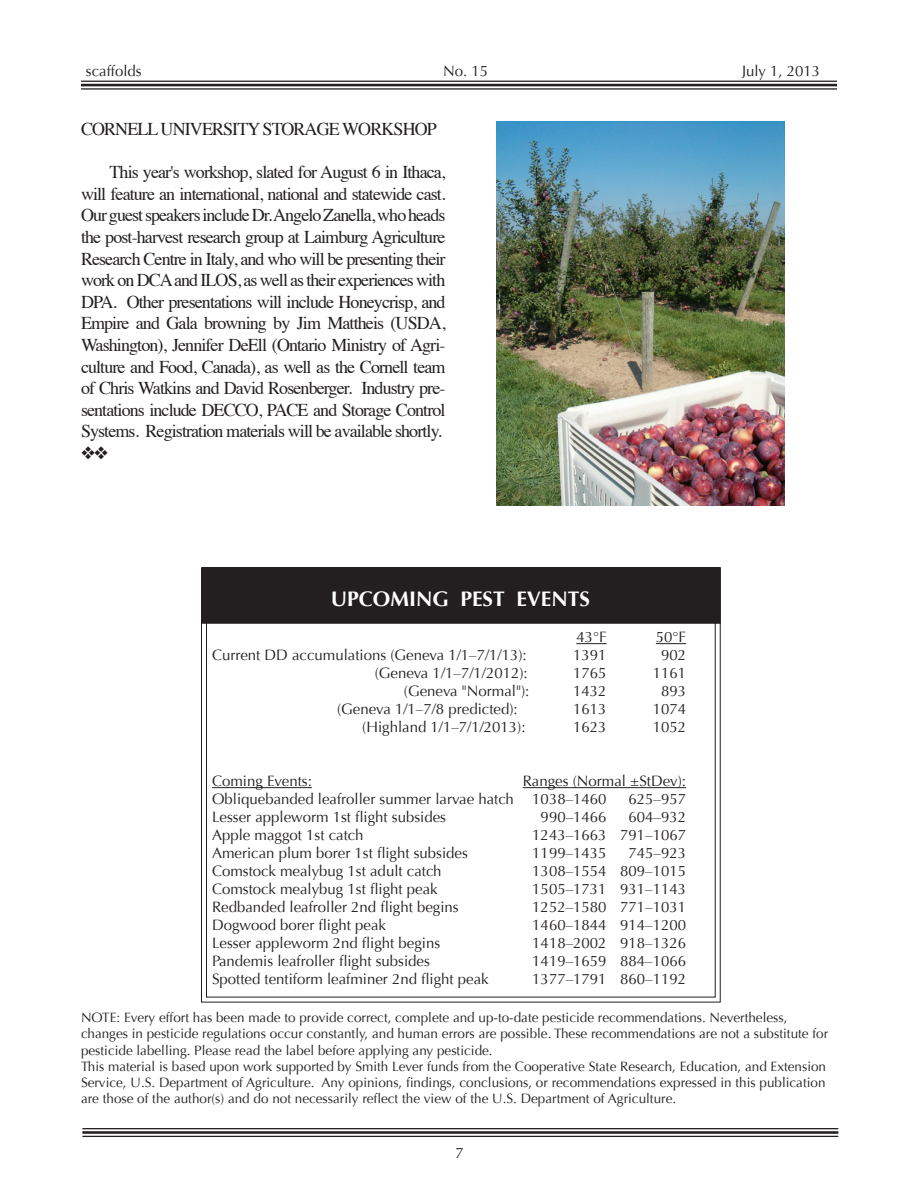
<style>
.page{position:relative;width:918px;height:1188px;background:#fff}
.page>*{position:absolute;margin:0;border:0;box-sizing:border-box;transform-origin:0 0}
.t1{font:700 21px "Optima";color:#fff}
.Scaf_Body_Text{font:18px/21.6px "Times";letter-spacing:-.05em;color:#231f20;text-align:justify}
.t2{font:15px "Optima";color:#231f20}
.t3{font:13.5px/16.2px "Optima";color:#231f20}
</style>
<div class="page">
<hr style="left:81px;top:81px;width:756px;height:1px;background:#231f20">
<hr style="left:81px;top:84px;width:756px;height:2px;background:#231f20">
<hr style="left:81px;top:88px;width:756px;height:2px;background:#231f20">
<hr style="left:82px;top:1128px;width:756px;height:1px;background:#231f20">
<hr style="left:82px;top:1131px;width:756px;height:3px;background:#231f20">
<hr style="left:82px;top:1136px;width:756px;height:1px;background:#231f20">
<svg style="left:201px;top:624px;width:520px;height:379px"></svg>
<div style="left:203px;top:568px;width:516px;height:54px;background:#231f20"></div>
<div style="left:201px;top:567px;width:520px;height:57px;border:3px solid #231f20"></div>
<hr style="left:576px;top:643px;width:31px;height:1px;background:#231f20">
<hr style="left:656px;top:643px;width:30px;height:1px;background:#231f20">
<hr style="left:212px;top:787px;width:100px;height:1px;background:#231f20">
<hr style="left:523px;top:787px;width:163px;height:1px;background:#231f20">
<img style="left:496px;top:122px;width:288px;height:384px">
<p class="t2" style="left:86px;top:63px;width:57px">scaffolds</p>
<p class="t2" style="left:443px;top:63px;width:47px">No. 15</p>
<p class="t2" style="left:742px;top:63px;width:80px">July 1, 2013</p>
<p class="Scaf_Body_Text" style="left:81px;top:117px;width:357px">CORNELL UNIVERSITY STORAGE WORKSHOP</p>
<p class="Scaf_Body_Text" style="left:81px;top:160px;width:366px;text-indent:28px">This year's workshop, slated for August 6 in Ithaca, will feature an international, national and statewide cast.<br>Our guest speakers include Dr. Angelo Zanella, who heads the post-harvest research group at Laimburg Agriculture Research Centre in Italy, and who will be presenting their work on DCA and ILOS, as well as their experiences with DPA. Other presentations will include Honeycrisp, and Empire and Gala browning by Jim Mattheis (USDA, Washington), Jennifer DeEll (Ontario Ministry of Agri&shy;culture and Food, Canada), as well as the Cornell team of Chris Watkins and David Rosenberger. Industry pre&shy;sentations include DECCO, PACE and Storage Control Systems. Registration materials will be available shortly.</p>
<p class="t1" style="left:331px;top:587px;width:261px">UPCOMING PEST EVENTS</p>
<p class="t2" style="left:576px;top:628px;width:32px">43°F</p>
<p class="t2" style="left:656px;top:628px;width:32px">50°F</p>
<p class="t2" style="left:212px;top:646px;width:316px">Current DD accumulations (Geneva 1/1–7/1/13):</p>
<p class="t2" style="left:573px;top:646px;width:35px">1391</p>
<p class="t2" style="left:661px;top:646px;width:27px">902</p>
<p class="t2" style="left:375px;top:664px;width:155px">(Geneva 1/1–7/1/2012):</p>
<p class="t2" style="left:573px;top:664px;width:35px">1765</p>
<p class="t2" style="left:653px;top:664px;width:35px">1161</p>
<p class="t2" style="left:404px;top:682px;width:127px">(Geneva "Normal"):</p>
<p class="t2" style="left:573px;top:682px;width:35px">1432</p>
<p class="t2" style="left:661px;top:682px;width:27px">893</p>
<p class="t2" style="left:337px;top:700px;width:182px">(Geneva 1/1–7/8 predicted):</p>
<p class="t2" style="left:573px;top:700px;width:35px">1613</p>
<p class="t2" style="left:653px;top:700px;width:35px">1074</p>
<p class="t2" style="left:362px;top:718px;width:165px">(Highland 1/1–7/1/2013):</p>
<p class="t2" style="left:573px;top:718px;width:35px">1623</p>
<p class="t2" style="left:653px;top:718px;width:35px">1052</p>
<p class="t2" style="left:212px;top:772px;width:101px">Coming Events:</p>
<p class="t2" style="left:523px;top:772px;width:165px">Ranges (Normal ±StDev):</p>
<p class="t2" style="left:212px;top:790px;width:396px">Obliquebanded leafroller summer larvae hatch 1038–1460</p>
<p class="t2" style="left:629px;top:790px;width:59px">625–957</p>
<p class="t2" style="left:212px;top:808px;width:236px">Lesser appleworm 1st flight subsides</p>
<p class="t2" style="left:541px;top:808px;width:67px">990–1466</p>
<p class="t2" style="left:629px;top:808px;width:59px">604–932</p>
<p class="t2" style="left:212px;top:826px;width:153px">Apple maggot 1st catch</p>
<p class="t2" style="left:532px;top:826px;width:155px">1243–1663 791–1067</p>
<p class="t2" style="left:212px;top:844px;width:257px">American plum borer 1st flight subsides</p>
<p class="t2" style="left:532px;top:844px;width:76px">1199–1435</p>
<p class="t2" style="left:629px;top:844px;width:59px">745–923</p>
<p class="t2" style="left:212px;top:862px;width:231px">Comstock mealybug 1st adult catch</p>
<p class="t2" style="left:532px;top:862px;width:155px">1308–1554 809–1015</p>
<p class="t2" style="left:212px;top:880px;width:227px">Comstock mealybug 1st flight peak</p>
<p class="t2" style="left:532px;top:880px;width:155px">1505–1731 931–1143</p>
<p class="t2" style="left:212px;top:898px;width:248px">Redbanded leafroller 2nd flight begins</p>
<p class="t2" style="left:532px;top:898px;width:155px">1252–1580 771–1031</p>
<p class="t2" style="left:212px;top:916px;width:176px">Dogwood borer flight peak</p>
<p class="t2" style="left:532px;top:916px;width:155px">1460–1844 914–1200</p>
<p class="t2" style="left:212px;top:934px;width:230px">Lesser appleworm 2nd flight begins</p>
<p class="t2" style="left:532px;top:934px;width:155px">1418–2002 918–1326</p>
<p class="t2" style="left:212px;top:952px;width:219px">Pandemis leafroller flight subsides</p>
<p class="t2" style="left:532px;top:952px;width:155px">1419–1659 884–1066</p>
<p class="t2" style="left:212px;top:970px;width:278px">Spotted tentiform leafminer 2nd flight peak</p>
<p class="t2" style="left:532px;top:970px;width:155px">1377–1791 860–1192</p>
<p class="t3" style="left:81px;top:1010px;width:749px">NOTE: Every effort has been made to provide correct, complete and up-to-date pesticide recommendations. Nevertheless, changes in pesticide regulations occur constantly, and human errors are possible. These recommendations are not a substitute for pesticide labelling. Please read the label before applying any pesticide.</p>
<p class="t3" style="left:81px;top:1058px;width:747px;text-align:justify">This material is based upon work supported by Smith Lever funds from the Cooperative State Research, Education, and Extension Service, U.S. Department of Agriculture. Any opinions, findings, conclusions, or recommendations expressed in this publication are those of the author(s) and do not necessarily reflect the view of the U.S. Department of Agriculture.</p>
<p class="t2" style="left:455px;top:1144px;width:10px">7</p>
</div>
